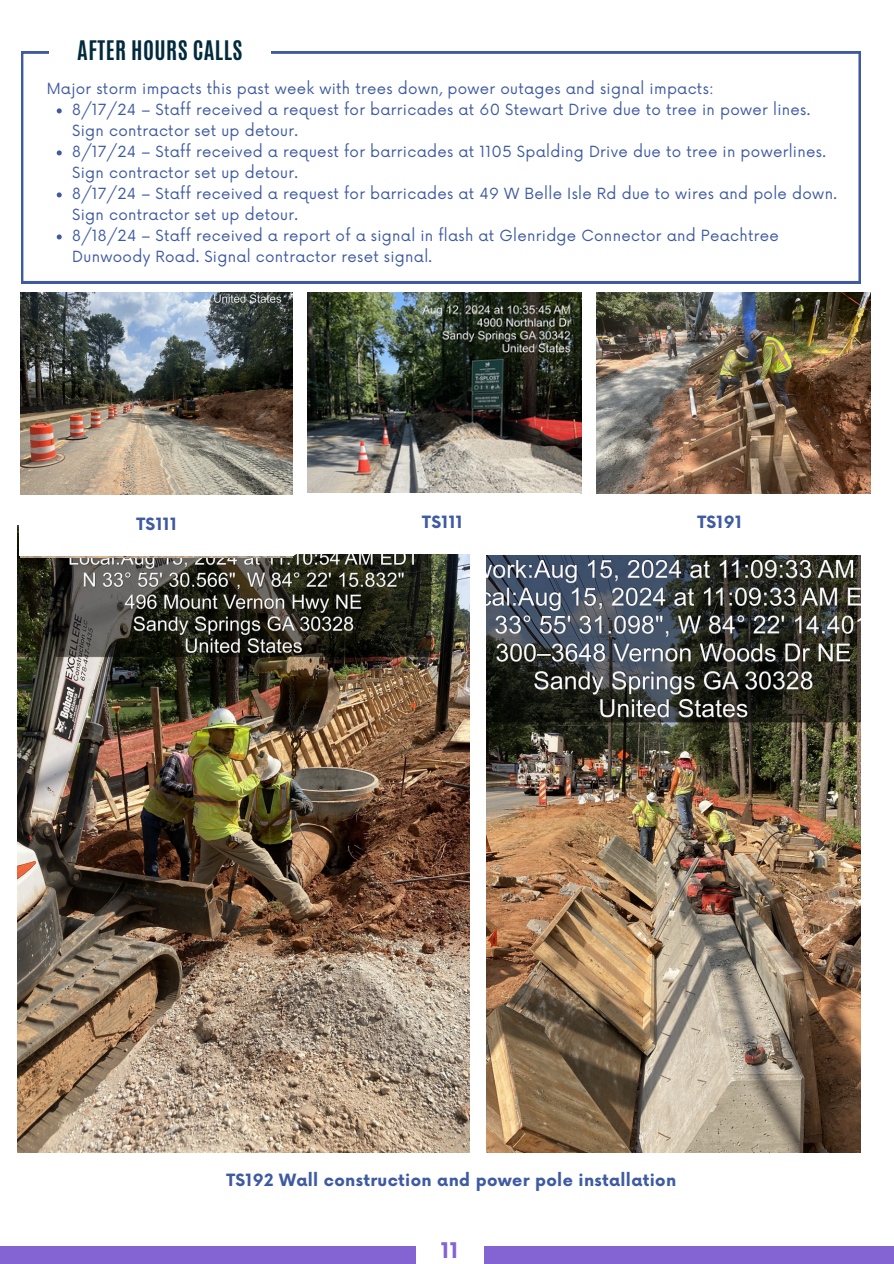
<style>
.page{position:relative;width:894px;height:1264px;background:#fff}
.page>*{position:absolute;margin:0;border:0;box-sizing:border-box;transform-origin:0 0}
.t1{font:700 22.5px "Antonio";letter-spacing:.02em;color:#022a3d}
.t2{font:700 21px "Now";color:#8463d3}
.t3{font:700 16.5px "Now";letter-spacing:.02em;color:#3e5aa2}
.t4{font:15px/21px "Now";letter-spacing:.02em;color:#3e5aa2}
</style>
<div class="page">
<div style="left:0;top:1246px;width:893px;height:17px;background:#8463d3"></div>
<div style="left:416px;top:1231px;width:67px;height:32px;background:#fff"></div>
<img style="left:17px;top:526px;width:452px;height:627px">
<img style="left:21px;top:292px;width:272px;height:266px">
<img style="left:596px;top:292px;width:274px;height:202px">
<img style="left:486px;top:556px;width:374px;height:597px">
<div style="left:19px;top:496px;width:275px;height:60px;background:#fff"></div>
<img style="left:307px;top:292px;width:274px;height:202px">
<div style="left:293px;top:494px;width:600px;height:60px;background:#fff"></div>
<svg style="left:21px;top:52px;width:839px;height:231px"></svg>
<svg style="left:50px;top:52px;width:220px;height:28px"></svg>
<svg style="left:57px;top:108px;width:5px;height:5px"></svg>
<svg style="left:57px;top:150px;width:5px;height:5px"></svg>
<svg style="left:57px;top:192px;width:5px;height:5px"></svg>
<svg style="left:57px;top:234px;width:5px;height:5px"></svg>
<h2 class="t1" style="left:77px;top:34px;width:167px">AFTER HOURS CALLS</h2>
<h2 class="t4" style="left:47px;top:79px;width:668px">Major storm impacts this past week with trees down, power outages and signal impacts:</h2>
<h2 class="t4" style="left:72px;top:100px;width:739px">8/17/24 – Staff received a request for barricades at 60 Stewart Drive due to tree in power lines.<br>Sign contractor set up detour.</h2>
<p class="t4" style="left:72px;top:142px;width:755px">8/17/24 – Staff received a request for barricades at 1105 Spalding Drive due to tree in powerlines.<br>Sign contractor set up detour.</p>
<p class="t4" style="left:72px;top:184px;width:766px">8/17/24 – Staff received a request for barricades at 49 W Belle Isle Rd due to wires and pole down.<br>Sign contractor set up detour.</p>
<h3 class="t4" style="left:72px;top:226px;width:708px">8/18/24 – Staff received a report of a signal in flash at Glenridge Connector and Peachtree<br>Dunwoody Road. Signal contractor reset signal.</h3>
<p class="t3" style="left:422px;top:512px;width:42px">TS111</p>
<p class="t3" style="left:136px;top:514px;width:42px">TS111</p>
<p class="t3" style="left:697px;top:513px;width:46px">TS191</p>
<h2 class="t3" style="left:226px;top:1171px;width:451px">TS192 Wall construction and power pole installation</h2>
<h1 class="t2" style="left:441px;top:1239px;width:19px">11</h1>
</div>
